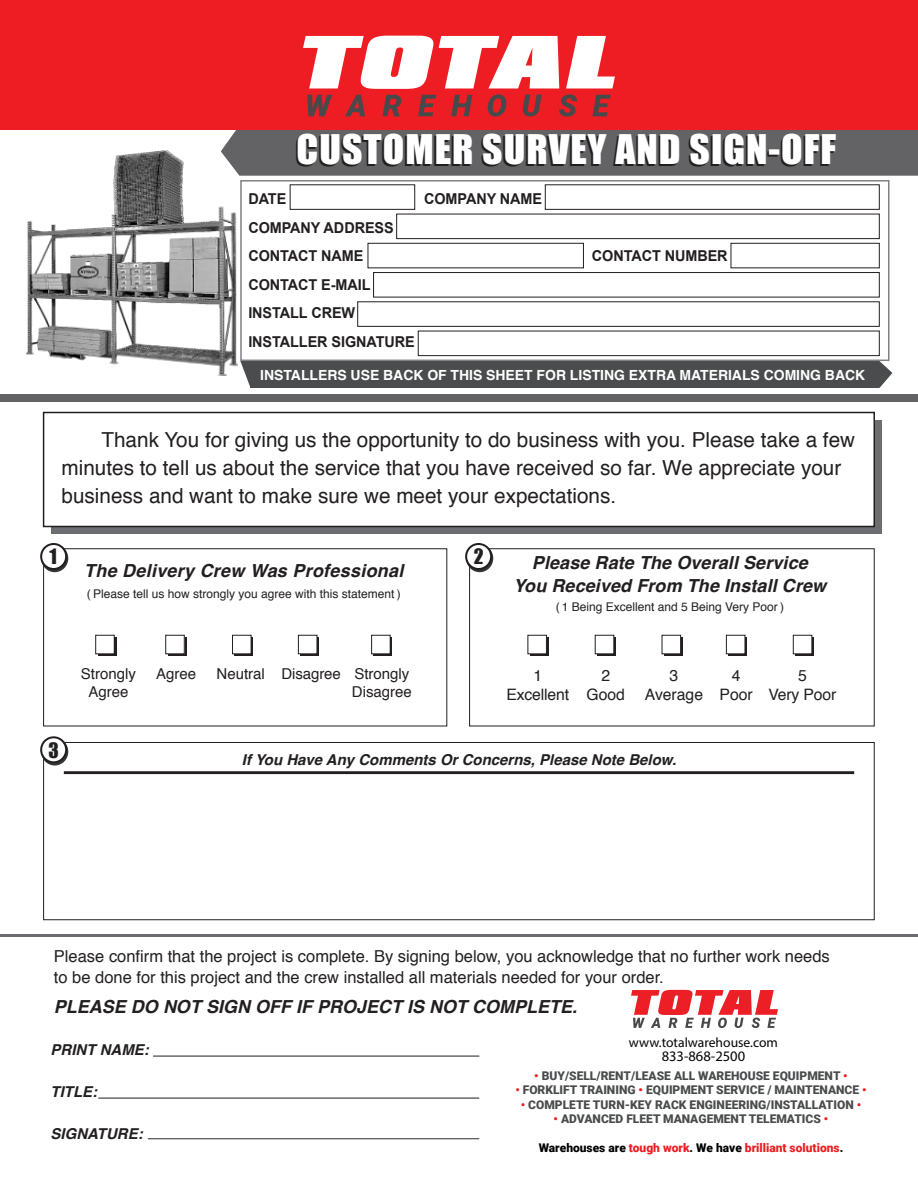
<style>
.page{position:relative;width:918px;height:1188px;background:#fff}
.page>*{position:absolute;margin:0;border:0;box-sizing:border-box;transform-origin:0 0}
.t1{font:37.5px "Impact";letter-spacing:.025em;color:#fff;scale:1.05 1}
.t2{font:20.7px/27.8px "Helvetica";color:#231f20}
.t3{font:19.5px "Impact";color:#231f20}
.t4{font:italic 700 18px/22.5px "Helvetica";letter-spacing:.005em;color:#231f20;text-align:center}
.t5{font:16.5px/21px "Helvetica";color:#231f20}
.t6{font:15.75px/18.9px "Helvetica";letter-spacing:-.01em;color:#231f20;text-align:center}
.t7{font:700 15px/28.5px "Arial";letter-spacing:-.005em;color:#231f20;scale:.96 1}
.t8{font:italic 700 15px "Helvetica";color:#231f20}
.t9{font:15px/18px "Helvetica";color:#231f20;text-align:center}
.t10{font:700 15px "Tahoma";letter-spacing:.05em;color:#231f20}
.t11{font:14.55px "Myriad Pro";color:#040503}
.t12{font:700 13.95px "Helvetica";color:#fff}
.t13{font:13.65px "Myriad Pro";color:#040503}
.t14{font:700 13.5px "Tahoma";letter-spacing:.005em;color:#231f20}
.t15{font:700 12.75px "Tahoma";color:#231f20}
.t16{font:900 12px "Roboto";color:#494b4c}
.t17{font:12px "Helvetica";color:#231f20}
.t18{font:900 12px "Roboto";color:#ee1d23}
.s1{color:#ee1d23}
.s2{color:#000}
</style>
<div class="page">
<hr style="left:153px;top:1055px;width:326px;height:2px;background:#4b4c4d">
<hr style="left:98px;top:1097px;width:381px;height:2px;background:#4b4c4d">
<hr style="left:148px;top:1138px;width:331px;height:1px;background:#4b4c4d">
<div style="left:469px;top:548px;width:406px;height:178px;border:1px solid #231f20"></div>
<div style="left:43px;top:548px;width:404px;height:178px;border:1px solid #231f20"></div>
<div style="left:51px;top:420px;width:831px;height:114px;background:#6c6d70"></div>
<div style="left:44px;top:413px;width:830px;height:113px;background:#fff"></div>
<div style="left:43px;top:412px;width:832px;height:115px;border:2px solid #231f20"></div>
<svg style="left:879px;top:361px;width:13px;height:27px"></svg>
<div style="left:0;top:395px;width:918px;height:7px;background:#636366"></div>
<div style="left:98px;top:637px;width:18px;height:19px;background:#231f20"></div>
<div style="left:96px;top:635px;width:18px;height:19px;background:#fff"></div>
<div style="left:96px;top:635px;width:18px;height:19px;border:1px solid #231f20"></div>
<svg style="left:168px;top:637px;width:18px;height:19px"></svg>
<div style="left:166px;top:635px;width:18px;height:19px;background:#fff"></div>
<div style="left:166px;top:635px;width:18px;height:19px;border:1px solid #231f20"></div>
<div style="left:235px;top:637px;width:18px;height:19px;background:#231f20"></div>
<div style="left:233px;top:635px;width:18px;height:19px;background:#fff"></div>
<div style="left:232px;top:635px;width:19px;height:19px;border:1px solid #231f20"></div>
<div style="left:300px;top:637px;width:19px;height:19px;background:#231f20"></div>
<div style="left:298px;top:635px;width:19px;height:19px;background:#fff"></div>
<div style="left:298px;top:635px;width:19px;height:19px;border:1px solid #231f20"></div>
<div style="left:374px;top:637px;width:18px;height:19px;background:#231f20"></div>
<div style="left:372px;top:635px;width:18px;height:19px;background:#fff"></div>
<div style="left:371px;top:635px;width:19px;height:19px;border:1px solid #231f20"></div>
<div style="left:530px;top:637px;width:19px;height:19px;background:#231f20"></div>
<div style="left:528px;top:635px;width:18px;height:19px;background:#fff"></div>
<div style="left:528px;top:635px;width:19px;height:19px;border:1px solid #231f20"></div>
<div style="left:597px;top:637px;width:19px;height:19px;background:#231f20"></div>
<div style="left:595px;top:635px;width:19px;height:19px;background:#fff"></div>
<div style="left:595px;top:635px;width:19px;height:19px;border:1px solid #231f20"></div>
<div style="left:664px;top:637px;width:19px;height:19px;background:#231f20"></div>
<div style="left:662px;top:635px;width:19px;height:19px;background:#fff"></div>
<div style="left:662px;top:635px;width:19px;height:19px;border:1px solid #231f20"></div>
<div style="left:728px;top:637px;width:19px;height:19px;background:#231f20"></div>
<div style="left:726px;top:635px;width:19px;height:19px;background:#fff"></div>
<div style="left:726px;top:635px;width:19px;height:19px;border:1px solid #231f20"></div>
<div style="left:795px;top:637px;width:19px;height:19px;background:#231f20"></div>
<div style="left:793px;top:635px;width:19px;height:19px;background:#fff"></div>
<div style="left:793px;top:635px;width:19px;height:19px;border:1px solid #231f20"></div>
<hr style="left:0;top:934px;width:918px;height:3px;background:#6c6d70">
<div style="left:251px;top:360px;width:628px;height:28px;background:#4b4c4d"></div>
<svg style="left:240px;top:361px;width:11px;height:27px"></svg>
<div style="left:43px;top:742px;width:832px;height:178px;border:1px solid #231f20"></div>
<div style="left:64px;top:771px;width:790px;height:3px;border:2px solid #231f20"></div>
<svg style="left:41px;top:544px;width:27px;height:28px"></svg>
<svg style="left:40px;top:543px;width:27px;height:27px"></svg>
<svg style="left:466px;top:544px;width:27px;height:28px"></svg>
<svg style="left:465px;top:543px;width:27px;height:27px"></svg>
<svg style="left:41px;top:738px;width:27px;height:28px"></svg>
<svg style="left:40px;top:736px;width:27px;height:27px"></svg>
<img style="left:27px;top:151px;width:210px;height:225px">
<div style="left:240px;top:180px;width:650px;height:181px;border:2px solid #808285"></div>
<div style="left:290px;top:184px;width:125px;height:26px;border:1px solid #231f20"></div>
<div style="left:396px;top:214px;width:484px;height:25px;border:1px solid #231f20"></div>
<div style="left:368px;top:243px;width:216px;height:25px;border:1px solid #231f20"></div>
<div style="left:545px;top:184px;width:335px;height:26px;border:1px solid #231f20"></div>
<div style="left:731px;top:243px;width:149px;height:25px;border:1px solid #231f20"></div>
<div style="left:373px;top:272px;width:507px;height:25px;border:1px solid #231f20"></div>
<div style="left:357px;top:301px;width:523px;height:26px;border:1px solid #231f20"></div>
<div style="left:418px;top:331px;width:462px;height:25px;border:1px solid #231f20"></div>
<div style="left:221px;top:130px;width:697px;height:46px;background:#636366"></div>
<div style="left:0;top:0;width:918px;height:130px;background:#ee1d23"></div>
<svg style="left:631px;top:990px;width:147px;height:38px"></svg>
<svg style="left:303px;top:35px;width:312px;height:82px"></svg>
<h1 class="t1" style="left:297px;top:121px;width:515px">CUSTOMER SURVEY AND SIGN-OFF</h1>
<p class="t7" style="left:248px;top:185px;width:41px">DATE</p>
<p class="t7" style="left:424px;top:185px;width:125px">COMPANY NAME</p>
<p class="t7" style="left:248px;top:214px;width:153px">COMPANY ADDRESS<br>CONTACT NAME</p>
<p class="t7" style="left:248px;top:271px;width:175px">CONTACT E-MAIL<br>INSTALL CREW<br>INSTALLER SIGNATURE</p>
<p class="t7" style="left:592px;top:242px;width:143px">CONTACT NUMBER</p>
<p class="t12" style="left:260px;top:364px;width:607px">INSTALLERS USE BACK OF THIS SHEET FOR LISTING EXTRA MATERIALS COMING BACK</p>
<p class="t2" style="left:62px;top:427px;width:795px;text-indent:40px">Thank You for giving us the opportunity to do business with you. Please take a few minutes to tell us about the service that you have received so far. We appreciate your business and want to make sure we meet your expectations.</p>
<p class="t3" style="left:49px;top:541px;width:9px">1</p>
<p class="t3" style="left:474px;top:541px;width:11px">2</p>
<p class="t4" style="left:84px;top:560px;width:321px">The Delivery Crew Was Professional</p>
<p class="t17" style="left:87px;top:585px;width:315px">( Please tell us how strongly you agree with this statement )</p>
<p class="t9" style="left:81px;top:666px;width:57px">Strongly<br>Agree</p>
<p class="t9" style="left:156px;top:666px;width:42px">Agree</p>
<p class="t9" style="left:217px;top:666px;width:197px;text-align:right">Neutral Disagree Strongly<br>Disagree</p>
<p class="t4" style="left:514px;top:552px;width:314px">Please Rate The Overall Service<br>You Received From The Install Crew</p>
<p class="t17" style="left:556px;top:598px;width:230px">( 1 Being Excellent and 5 Being Very Poor )</p>
<p class="t6" style="left:507px;top:666px;width:64px">1<br>Excellent</p>
<p class="t6" style="left:587px;top:666px;width:40px">2<br>Good</p>
<p class="t6" style="left:645px;top:666px;width:60px">3<br>Average</p>
<p class="t6" style="left:720px;top:666px;width:35px">4<br>Poor</p>
<p class="t6" style="left:768px;top:666px;width:69px">5<br>Very Poor</p>
<p class="t3" style="left:49px;top:735px;width:12px">3</p>
<p class="t8" style="left:242px;top:747px;width:436px">If You Have Any Comments Or Concerns, Please Note Below.</p>
<p class="t5" style="left:54px;top:946px;width:777px">Please confirm that the project is complete. By signing below, you acknowledge that no further work needs to be done for this project and the crew installed all materials needed for your order.</p>
<p class="t4" style="left:54px;top:995px;width:525px">PLEASE DO NOT SIGN OFF IF PROJECT IS NOT COMPLETE.</p>
<p class="t8" style="left:51px;top:1037px;width:100px">PRINT NAME:</p>
<p class="t8" style="left:51px;top:1079px;width:48px">TITLE:</p>
<p class="t8" style="left:51px;top:1121px;width:94px">SIGNATURE:</p>
<p class="t13" style="left:629px;top:1034px;width:151px">www.totalwarehouse.com</p>
<p class="t11" style="left:662px;top:1047px;width:85px">833-868-2500</p>
<p class="t16" style="left:534px;top:1067px;width:315px"><span class="s1">•</span> BUY/SELL/RENT/LEASE ALL WAREHOUSE EQUIPMENT <span class="s1">•</span></p>
<p class="t16" style="left:515px;top:1082px;width:353px"><span class="s1">•</span> FORKLIFT TRAINING <span class="s1">•</span> EQUIPMENT SERVICE / MAINTENANCE <span class="s1">•</span></p>
<p class="t16" style="left:521px;top:1096px;width:342px"><span class="s1">•</span> COMPLETE TURN-KEY RACK ENGINEERING/INSTALLATION <span class="s1">•</span></p>
<p class="t16" style="left:554px;top:1111px;width:276px"><span class="s1">•</span> ADVANCED FLEET MANAGEMENT TELEMATICS <span class="s1">•</span></p>
<p class="t18" style="left:539px;top:1139px;width:306px"><span class="s2">Warehouses are</span> tough work<span class="s2">. We have</span> brilliant solutions<span class="s2">.</span></p>
<p class="t14" style="left:577px;top:1036px;width:191px">BIG JOE OFFERS FORK LIFT</p>
<p class="t15" style="left:580px;top:1089px;width:185px">CALL US TO FIND OUT MORE</p>
<p class="t10" style="left:614px;top:1105px;width:118px">510-785-6900</p>
</div>
